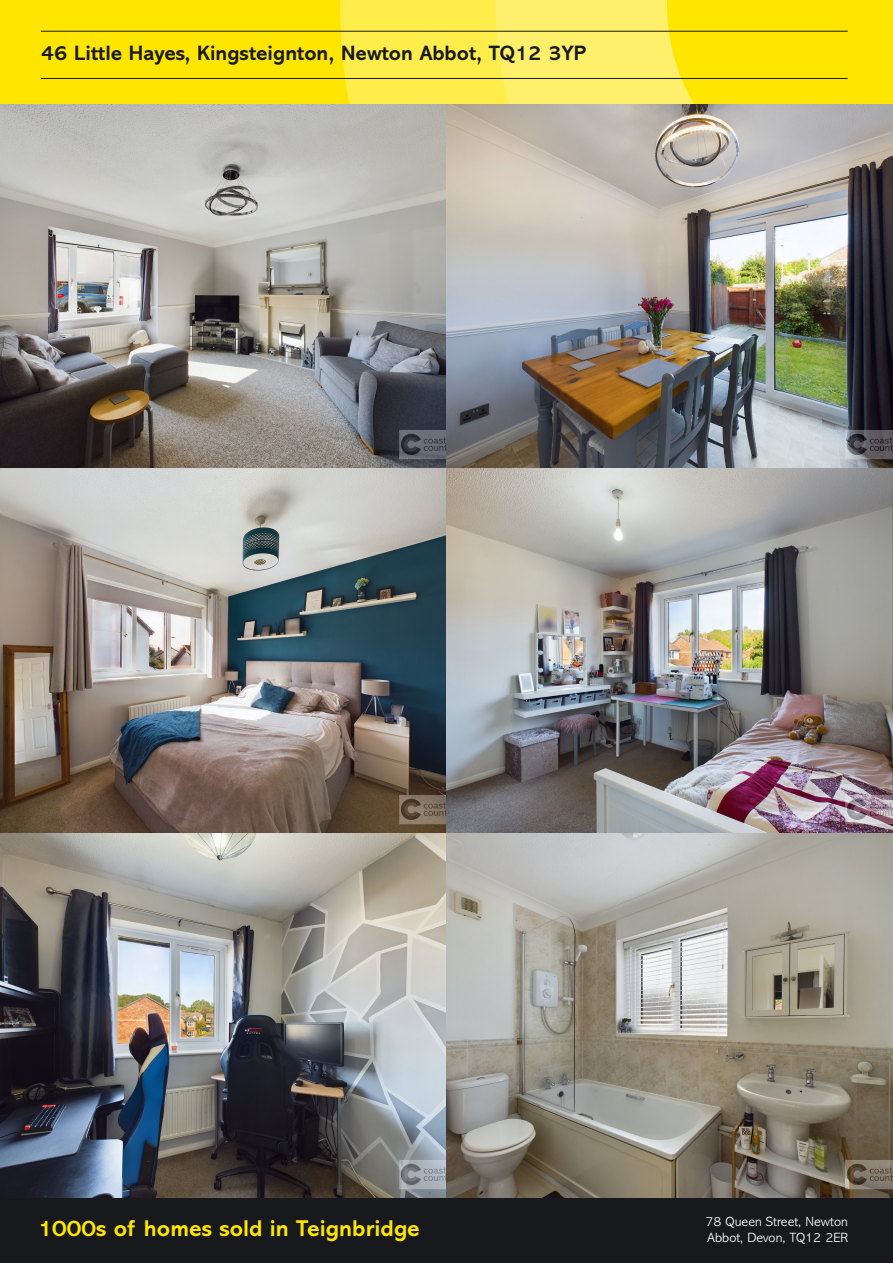
<style>
.page{position:relative;width:893px;height:1263px;background:#fff}
.page>*{position:absolute;margin:0;border:0;box-sizing:border-box;transform-origin:0 0}
.t1{font:700 23.1px "Abadi MT Std";color:#ffe601}
.t2{font:700 21px "Abadi MT Std";color:#17191c}
.t3{font:300 13.5px/16.5px "Abadi MT Std";color:#fff}
</style>
<div class="page">
<img style="left:0;top:103px;width:446px;height:365px">
<img style="left:446px;top:103px;width:447px;height:365px">
<img style="left:0;top:468px;width:446px;height:365px">
<img style="left:0;top:833px;width:446px;height:365px">
<img style="left:446px;top:468px;width:447px;height:365px">
<svg style="left:446px;top:833px;width:447px;height:365px;background:#9e998f"></svg>
<div style="left:0;top:0;width:893px;height:103px;background:#ffe601"></div>
<div style="left:340px;top:0;width:481px;height:103px;background:#ffed4c"></div>
<svg style="left:496px;top:0;width:325px;height:103px;background:#feea3a"></svg>
<div style="left:0;top:1198px;width:893px;height:65px;background:#17191c"></div>
<hr style="left:41px;top:31px;width:807px;height:1px;background:#17191c">
<hr style="left:41px;top:78px;width:807px;height:1px;background:#17191c">
<p class="t2" style="left:41px;top:41px;width:547px">46 Little Hayes, Kingsteignton, Newton Abbot, TQ12 3YP</p>
<p class="t1" style="left:38px;top:1215px;width:383px">1000s of homes sold in Teignbridge</p>
<p class="t3" style="left:706px;top:1213px;width:144px">78 Queen Street, Newton<br>Abbot, Devon, TQ12 2ER</p>
</div>
